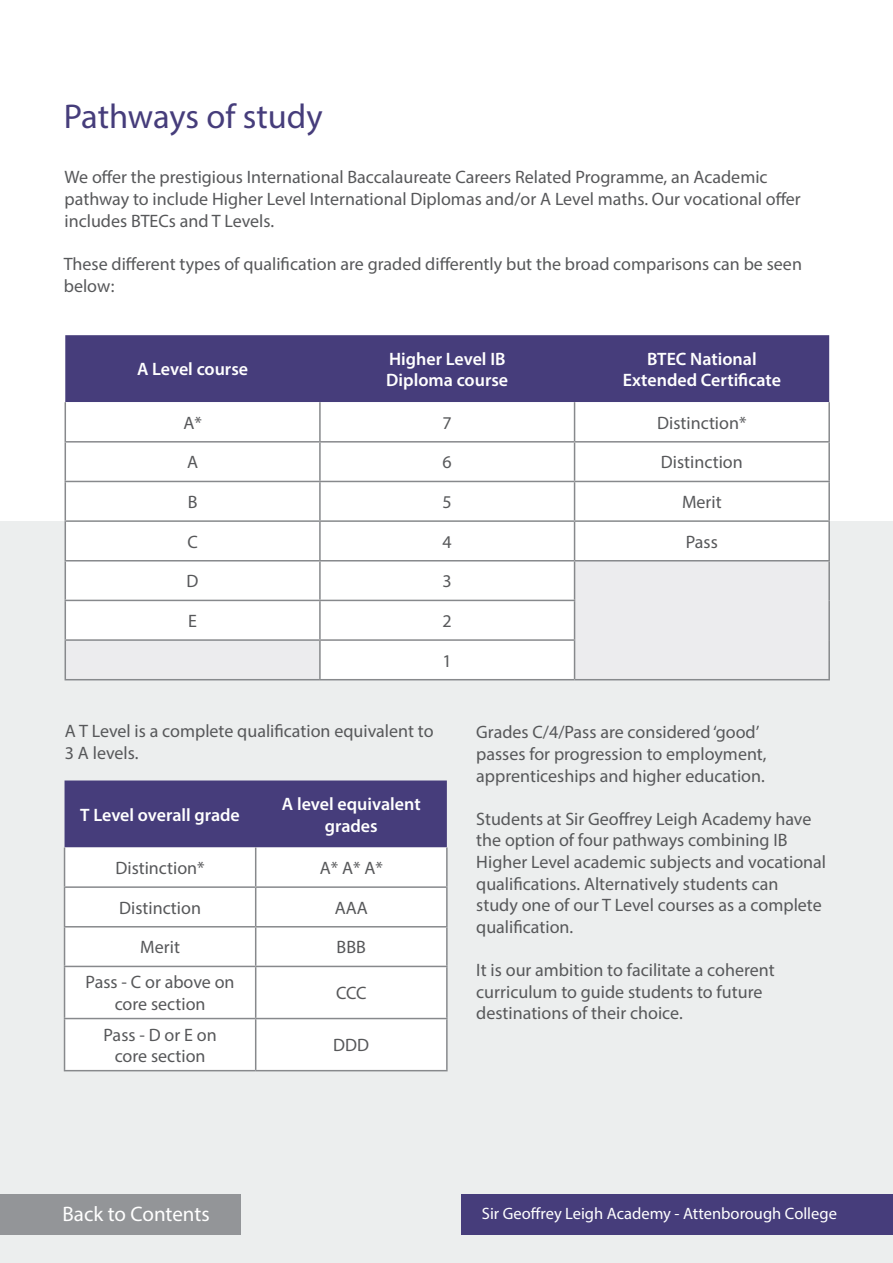
<style>
.page{position:relative;width:893px;height:1263px;background:#fff}
.page>*{position:absolute;margin:0;border:0;box-sizing:border-box;transform-origin:0 0}
.t1{font:34.5px "Myriad Pro";color:#463d7b}
.t2{font:21px "Myriad Pro";color:#fff}
.t3{font:18px/21.6px "Myriad Pro";color:#57585a}
.t4{font:600 18px/21.6px "Myriad Pro";color:#fff;text-align:center}
.t5{font:16.5px "Myriad Pro";color:#fff}
</style>
<div class="page">
<div style="left:0;top:521px;width:893px;height:742px;background:#eceeee"></div>
<div style="left:0;top:1194px;width:240px;height:40px;background:#939598"></div>
<div style="left:65px;top:335px;width:764px;height:67px;background:#463d7b"></div>
<svg style="left:66px;top:402px;width:762px;height:158px"></svg>
<svg style="left:66px;top:561px;width:762px;height:118px"></svg>
<div style="left:320px;top:640px;width:255px;height:40px;background:#fff"></div>
<hr style="left:65px;top:402px;width:1px;height:39px;background:#87898c">
<hr style="left:319px;top:402px;width:2px;height:39px;background:#87898c">
<hr style="left:574px;top:402px;width:1px;height:39px;background:#87898c">
<hr style="left:828px;top:402px;width:2px;height:39px;background:#87898c">
<hr style="left:65px;top:443px;width:1px;height:38px;background:#87898c">
<hr style="left:319px;top:443px;width:2px;height:38px;background:#87898c">
<hr style="left:574px;top:443px;width:1px;height:38px;background:#87898c">
<hr style="left:828px;top:443px;width:2px;height:38px;background:#87898c">
<hr style="left:65px;top:482px;width:1px;height:38px;background:#87898c">
<hr style="left:319px;top:482px;width:2px;height:38px;background:#87898c">
<hr style="left:574px;top:482px;width:1px;height:38px;background:#87898c">
<hr style="left:828px;top:482px;width:2px;height:38px;background:#87898c">
<hr style="left:65px;top:522px;width:1px;height:38px;background:#87898c">
<hr style="left:319px;top:522px;width:2px;height:38px;background:#87898c">
<hr style="left:574px;top:522px;width:1px;height:38px;background:#87898c">
<hr style="left:828px;top:522px;width:2px;height:38px;background:#87898c">
<hr style="left:65px;top:561px;width:1px;height:39px;background:#87898c">
<hr style="left:319px;top:561px;width:2px;height:39px;background:#87898c">
<hr style="left:574px;top:561px;width:1px;height:39px;background:#87898c">
<hr style="left:828px;top:561px;width:2px;height:39px;background:#87898c">
<hr style="left:65px;top:601px;width:1px;height:38px;background:#87898c">
<hr style="left:319px;top:601px;width:2px;height:38px;background:#87898c">
<hr style="left:574px;top:601px;width:1px;height:38px;background:#87898c">
<hr style="left:828px;top:600px;width:2px;height:40px;background:#87898c">
<hr style="left:65px;top:641px;width:1px;height:38px;background:#87898c">
<hr style="left:319px;top:641px;width:2px;height:38px;background:#87898c">
<hr style="left:574px;top:641px;width:1px;height:38px;background:#87898c">
<hr style="left:828px;top:640px;width:2px;height:39px;background:#87898c">
<hr style="left:65px;top:441px;width:255px;height:2px;background:#87898c">
<hr style="left:320px;top:441px;width:255px;height:2px;background:#87898c">
<hr style="left:575px;top:441px;width:255px;height:2px;background:#87898c">
<hr style="left:65px;top:481px;width:255px;height:1px;background:#87898c">
<hr style="left:320px;top:481px;width:255px;height:1px;background:#87898c">
<hr style="left:575px;top:481px;width:255px;height:1px;background:#87898c">
<hr style="left:65px;top:520px;width:255px;height:2px;background:#87898c">
<hr style="left:320px;top:520px;width:255px;height:2px;background:#87898c">
<hr style="left:575px;top:520px;width:255px;height:2px;background:#87898c">
<hr style="left:65px;top:560px;width:255px;height:1px;background:#87898c">
<hr style="left:320px;top:560px;width:255px;height:1px;background:#87898c">
<hr style="left:575px;top:560px;width:255px;height:1px;background:#87898c">
<hr style="left:65px;top:600px;width:255px;height:1px;background:#87898c">
<hr style="left:320px;top:600px;width:255px;height:1px;background:#87898c">
<hr style="left:65px;top:639px;width:255px;height:2px;background:#87898c">
<hr style="left:320px;top:639px;width:255px;height:2px;background:#87898c">
<hr style="left:65px;top:679px;width:255px;height:1px;background:#87898c">
<hr style="left:320px;top:679px;width:255px;height:1px;background:#87898c">
<hr style="left:575px;top:679px;width:255px;height:1px;background:#87898c">
<div style="left:462px;top:1194px;width:431px;height:41px;background:#463d7b"></div>
<div style="left:65px;top:780px;width:382px;height:67px;background:#463d7b"></div>
<svg style="left:65px;top:847px;width:381px;height:223px;background:#fcfcfc"></svg>
<hr style="left:64px;top:847px;width:1px;height:39px;background:#87898c">
<hr style="left:255px;top:847px;width:1px;height:39px;background:#87898c">
<hr style="left:446px;top:847px;width:2px;height:39px;background:#87898c">
<hr style="left:64px;top:888px;width:1px;height:38px;background:#87898c">
<hr style="left:255px;top:888px;width:1px;height:38px;background:#87898c">
<hr style="left:446px;top:888px;width:2px;height:38px;background:#87898c">
<hr style="left:64px;top:927px;width:1px;height:39px;background:#87898c">
<hr style="left:255px;top:927px;width:1px;height:39px;background:#87898c">
<hr style="left:446px;top:927px;width:2px;height:39px;background:#87898c">
<hr style="left:64px;top:967px;width:1px;height:51px;background:#87898c">
<hr style="left:255px;top:967px;width:1px;height:51px;background:#87898c">
<hr style="left:446px;top:967px;width:2px;height:51px;background:#87898c">
<hr style="left:64px;top:1019px;width:1px;height:51px;background:#87898c">
<hr style="left:255px;top:1019px;width:1px;height:51px;background:#87898c">
<hr style="left:446px;top:1019px;width:2px;height:51px;background:#87898c">
<hr style="left:64px;top:886px;width:192px;height:2px;background:#87898c">
<hr style="left:256px;top:886px;width:192px;height:2px;background:#87898c">
<hr style="left:64px;top:926px;width:192px;height:1px;background:#87898c">
<hr style="left:256px;top:926px;width:192px;height:1px;background:#87898c">
<hr style="left:64px;top:966px;width:192px;height:1px;background:#87898c">
<hr style="left:256px;top:966px;width:192px;height:1px;background:#87898c">
<hr style="left:64px;top:1018px;width:192px;height:1px;background:#87898c">
<hr style="left:256px;top:1018px;width:192px;height:1px;background:#87898c">
<hr style="left:64px;top:1070px;width:192px;height:1px;background:#87898c">
<hr style="left:256px;top:1070px;width:192px;height:1px;background:#87898c">
<p class="t1" style="left:64px;top:95px;width:260px">Pathways of study</p>
<p class="t3" style="left:65px;top:166px;width:738px">We offer the prestigious International Baccalaureate Careers Related Programme, an Academic pathway to include Higher Level International Diplomas and/or A Level maths. Our vocational offer includes BTECs and T Levels.</p>
<p class="t3" style="left:64px;top:253px;width:740px">These different types of qualification are graded differently but the broad comparisons can be seen below:</p>
<p class="t4" style="left:137px;top:358px;width:113px">A Level course</p>
<p class="t4" style="left:386px;top:347px;width:123px;text-align:left">Higher Level IB<br>Diploma course</p>
<p class="t4" style="left:623px;top:347px;width:160px">BTEC National<br>Extended Certificate</p>
<p class="t3" style="left:183px;top:412px;width:20px">A*</p>
<p class="t3" style="left:443px;top:412px;width:11px">7</p>
<p class="t3" style="left:657px;top:412px;width:91px">Distinction*</p>
<p class="t3" style="left:187px;top:451px;width:13px">A</p>
<p class="t3" style="left:443px;top:451px;width:11px">6</p>
<p class="t3" style="left:661px;top:451px;width:83px">Distinction</p>
<p class="t3" style="left:188px;top:491px;width:11px">B</p>
<p class="t3" style="left:443px;top:491px;width:11px">5</p>
<p class="t3" style="left:682px;top:491px;width:41px">Merit</p>
<p class="t3" style="left:187px;top:531px;width:12px">C</p>
<p class="t3" style="left:443px;top:531px;width:11px">4</p>
<p class="t3" style="left:686px;top:531px;width:34px">Pass</p>
<p class="t3" style="left:187px;top:570px;width:13px">D</p>
<p class="t3" style="left:443px;top:570px;width:11px">3</p>
<p class="t3" style="left:188px;top:610px;width:10px">E</p>
<p class="t3" style="left:443px;top:610px;width:11px">2</p>
<p class="t3" style="left:443px;top:649px;width:11px">1</p>
<p class="t3" style="left:65px;top:720px;width:370px">A T Level is a complete qualification equivalent to<br>3 A levels.</p>
<p class="t4" style="left:80px;top:803px;width:161px">T Level overall grade</p>
<p class="t4" style="left:282px;top:793px;width:140px">A level equivalent grades</p>
<p class="t3" style="left:115px;top:857px;width:91px">Distinction*</p>
<p class="t3" style="left:320px;top:857px;width:65px">A* A* A*</p>
<p class="t3" style="left:119px;top:896px;width:83px">Distinction</p>
<p class="t3" style="left:335px;top:896px;width:35px">AAA</p>
<p class="t3" style="left:140px;top:936px;width:41px">Merit</p>
<p class="t3" style="left:337px;top:936px;width:31px">BBB</p>
<p class="t3" style="left:86px;top:971px;width:150px;text-align:center">Pass - C or above on core section</p>
<p class="t3" style="left:336px;top:982px;width:32px">CCC</p>
<p class="t3" style="left:104px;top:1023px;width:115px;text-align:center">Pass - D or E on core section</p>
<p class="t3" style="left:333px;top:1034px;width:37px">DDD</p>
<p class="t3" style="left:476px;top:721px;width:292px">Grades C/4/Pass are considered ‘good’ passes for progression to employment, apprenticeships and higher education.</p>
<p class="t3" style="left:476px;top:808px;width:351px">Students at Sir Geoffrey Leigh Academy have the option of four pathways combining IB Higher Level academic subjects and vocational qualifications. Alternatively students can<br>study one of our T Level courses as a complete qualification.</p>
<p class="t3" style="left:476px;top:959px;width:300px">It is our ambition to facilitate a coherent curriculum to guide students to future destinations of their choice.</p>
<p class="t2" style="left:63px;top:1201px;width:149px">Back to Contents</p>
<p class="t5" style="left:482px;top:1203px;width:356px">Sir Geoffrey Leigh Academy - Attenborough College</p>
</div>
